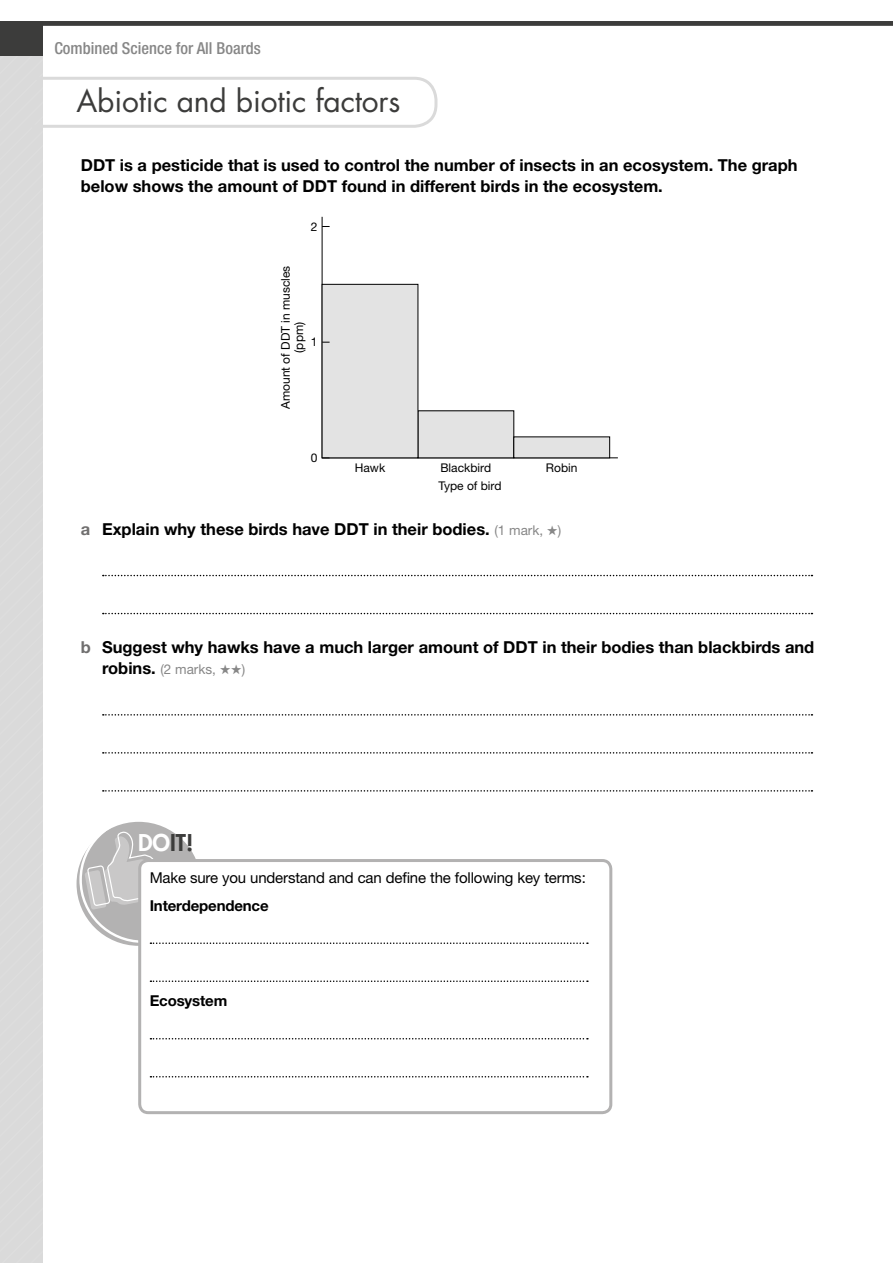
<style>
.page{position:relative;width:893px;height:1263px;background:#fff}
.page>*{position:absolute;margin:0;border:0;box-sizing:border-box;transform-origin:0 0}
.t1{font:30px "Futura Std";letter-spacing:-.005em;color:#3c3c3b}
.t2{font:800 22.5px "Futura Std";color:#3c3c3b}
.t3{font:700 16.5px/21px "Helvetica Neue LT Std";color:#000}
.t4{font:500 condensed 16.5px "Helvetica Neue LT Std";color:#878787}
.t5{font:15px "Helvetica Neue LT Std";letter-spacing:-.01em;color:#000}
.t6{font:700 15px "Helvetica Neue LT Std";letter-spacing:-.01em;color:#000}
.t7{font:13.5px "Helvetica Neue LT Std";color:#878787}
.t8{font:12px/13.5px "Helvetica Neue LT Std";color:#000;text-align:center}
.s1{color:#706f6f}
.s2{font-weight:400;font-size:13.5px;color:#878787}
.s3{color:#878787}
.s4{font-weight:700;font-size:16.5px;color:#000}
.s5{color:#fff}
</style>
<div class="page">
<div style="left:0;top:68px;width:43px;height:1195px;background:#dadada"></div>
<svg style="left:33px;top:77px;width:404px;height:51px"></svg>
<div style="left:77px;top:822px;width:124px;height:124px;background:#b3b2b2;border-radius:50%"></div>
<svg style="left:85px;top:831px;width:68px;height:79px"></svg>
<div style="left:140px;top:860px;width:471px;height:253px;background:#fff;border-radius:9px"></div>
<svg style="left:150px;top:942px;width:438px;height:2px"></svg>
<svg style="left:150px;top:980px;width:438px;height:2px"></svg>
<svg style="left:150px;top:1038px;width:438px;height:1px"></svg>
<svg style="left:150px;top:1076px;width:438px;height:1px"></svg>
<div style="left:138px;top:859px;width:474px;height:255px;border:3px solid #b3b2b2;border-radius:9px"></div>
<svg style="left:321px;top:217px;width:297px;height:242px"></svg>
<div style="left:418px;top:411px;width:96px;height:47px;background:#e3e3e3"></div>
<div style="left:322px;top:284px;width:96px;height:174px;background:#e3e3e3"></div>
<div style="left:514px;top:437px;width:96px;height:21px;background:#e3e3e3"></div>
<svg style="left:103px;top:575px;width:709px;height:1px"></svg>
<svg style="left:103px;top:613px;width:709px;height:1px"></svg>
<svg style="left:103px;top:714px;width:709px;height:1px"></svg>
<svg style="left:103px;top:752px;width:709px;height:2px"></svg>
<svg style="left:103px;top:790px;width:709px;height:2px"></svg>
<div style="left:0;top:21px;width:893px;height:5px;background:#3c3c3b"></div>
<div style="left:0;top:21px;width:43px;height:34px;background:#3c3c3b"></div>
<p class="t4" style="left:54px;top:38px;width:208px">Combined Science for All Boards</p>
<h1 class="t1" style="left:76px;top:81px;width:326px">Abiotic and biotic factors</h1>
<p class="t3" style="left:81px;top:154px;width:718px">DDT is a pesticide that is used to control the number of insects in an ecosystem. The graph below shows the amount of DDT found in different birds in the ecosystem.</p>
<p class="t8" style="left:311px;top:220px;width:8px">2</p>
<p class="t8" style="left:279px;top:409px;width:145px;rotate:-90deg">Amount of DDT in muscles (ppm)</p>
<p class="t8" style="left:311px;top:335px;width:8px">1</p>
<p class="t8" style="left:311px;top:450px;width:8px">0</p>
<p class="t8" style="left:355px;top:460px;width:32px">Hawk</p>
<p class="t8" style="left:440px;top:460px;width:52px">Blackbird</p>
<p class="t8" style="left:546px;top:460px;width:33px">Robin</p>
<p class="t8" style="left:438px;top:478px;width:64px">Type of bird</p>
<p class="t3" style="left:81px;top:518px;width:482px"><span class="s1">a</span> Explain why these birds have DDT in their bodies. <span class="s2">(1 mark,</span> <span class="s3">★</span><span class="s2">)</span></p>
<p class="t3" style="left:81px;top:636px;width:735px"><span class="s1">b</span> Suggest why hawks have a much larger amount of DDT in their bodies than blackbirds and</p>
<p class="t7" style="left:102px;top:661px;width:145px"><span class="s4">robins.</span> (2 marks, ★★)</p>
<h2 class="t2" style="left:138px;top:828px;width:57px"><span class="s5">DO</span>IT!</h2>
<p class="t5" style="left:150px;top:868px;width:438px">Make sure you understand and can define the following key terms:</p>
<p class="t6" style="left:150px;top:896px;width:121px">Interdependence</p>
<p class="t6" style="left:150px;top:992px;width:79px">Ecosystem</p>
</div>
